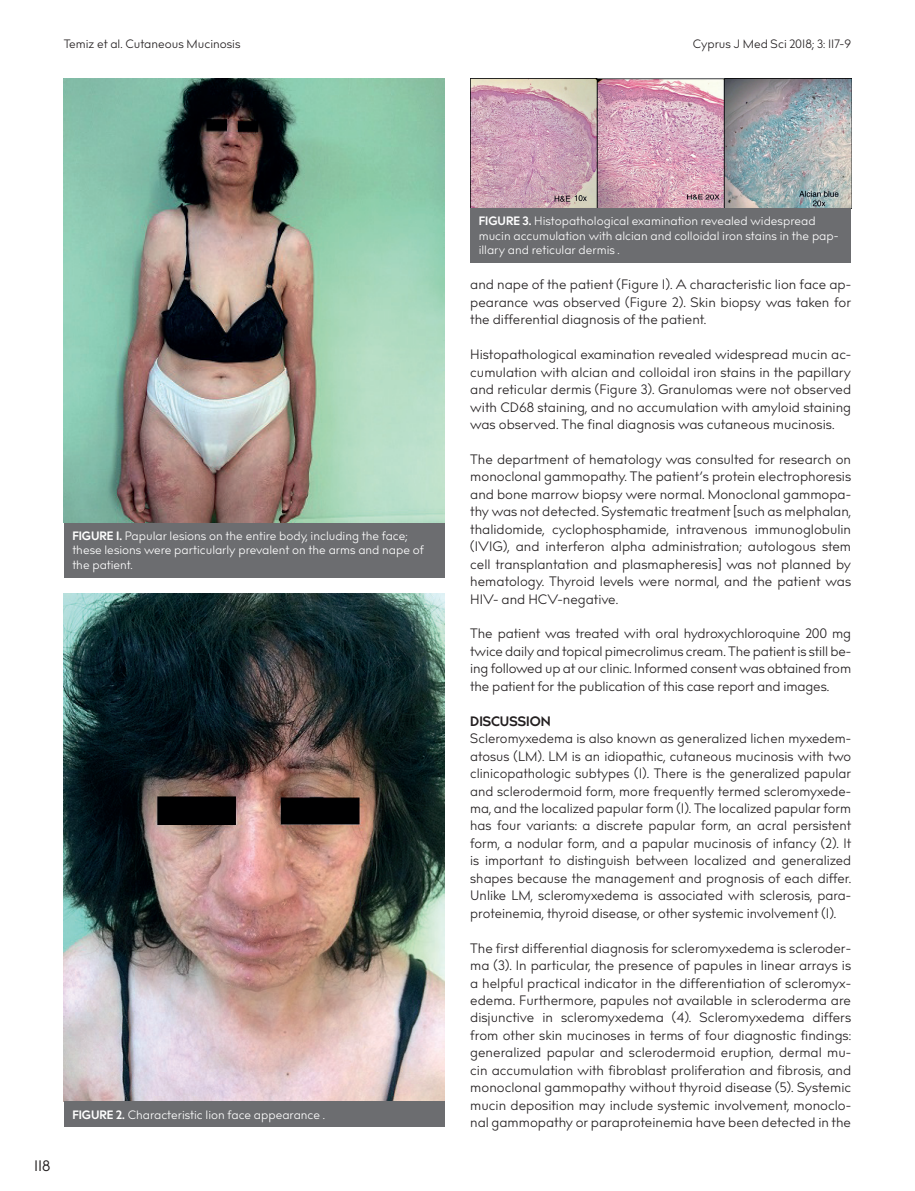
<style>
.page{position:relative;width:915px;height:1191px;background:#fff}
.page>*{position:absolute;margin:0;border:0;box-sizing:border-box;transform-origin:0 0}
.t1{font:15px "billcorporatenarrow";color:#231f20}
.t2{font:13.5px/17.4px "billcorporatenarrow";color:#231f20;text-align:justify}
.t3{font:700 13.5px "billcorporatenarrow";color:#231f20}
.t4{font:12px/14.4px "billcorporatenarrow";color:#fff}
.t5{font:12px "billcorporatenarrow";color:#231f20}
.s1{font-weight:700}
</style>
<div class="page">
<img style="left:64px;top:593px;width:380px;height:508px">
<div style="left:64px;top:1101px;width:380px;height:26px;background:#6c6d70"></div>
<img style="left:64px;top:79px;width:380px;height:444px">
<div style="left:64px;top:523px;width:380px;height:54px;background:#6c6d70"></div>
<img style="left:470px;top:79px;width:380px;height:129px">
<div style="left:470px;top:208px;width:380px;height:54px;background:#6c6d70"></div>
<p class="t5" style="left:64px;top:36px;width:178px">Temiz et al. Cutaneous Mucinosis</p>
<p class="t5" style="left:692px;top:36px;width:160px">Cyprus J Med Sci 2018; 3: 117-9</p>
<p class="t4" style="left:72px;top:529px;width:353px"><span class="s1">FIGURE 1.</span> Papular lesions on the entire body, including the face; these lesions were particularly prevalent on the arms and nape of the patient.</p>
<p class="t1" style="left:34px;top:1154px;width:18px">118</p>
<p class="t4" style="left:72px;top:1107px;width:254px"><span class="s1">FIGURE 2.</span> Characteristic lion face appearance .</p>
<p class="t4" style="left:478px;top:214px;width:361px"><span class="s1">FIGURE 3.</span> Histopathological examination revealed widespread mucin accumulation with alcian and colloidal iron stains in the pap&shy;illary and reticular dermis .</p>
<p class="t2" style="left:470px;top:276px;width:382px">and nape of the patient (Figure 1). A characteristic lion face ap&shy;pearance was observed (Figure 2). Skin biopsy was taken for the differential diagnosis of the patient.</p>
<p class="t2" style="left:470px;top:346px;width:382px">Histopathological examination revealed widespread mucin ac&shy;cumulation with alcian and colloidal iron stains in the papillary and reticular dermis (Figure 3). Granulomas were not observed with CD68 staining, and no accumulation with amyloid staining was observed. The final diagnosis was cutaneous mucinosis.</p>
<p class="t2" style="left:470px;top:451px;width:382px">The department of hematology was consulted for research on monoclonal gammopathy. The patient’s protein electrophoresis and bone marrow biopsy were normal. Monoclonal gammopa&shy;thy was not detected. Systematic treatment [such as melphalan, thalidomide, cyclophosphamide, intravenous immunoglobulin (IVIG), and interferon alpha administration; autologous stem cell transplantation and plasmapheresis] was not planned by hematology. Thyroid levels were normal, and the patient was HIV- and HCV-negative.</p>
<p class="t2" style="left:470px;top:625px;width:382px">The patient was treated with oral hydroxychloroquine 200 mg twice daily and topical pimecrolimus cream. The patient is still be&shy;ing followed up at our clinic. Informed consent was obtained from the patient for the publication of this case report and images.</p>
<p class="t3" style="left:470px;top:711px;width:82px">DISCUSSION</p>
<p class="t2" style="left:470px;top:730px;width:382px">Scleromyxedema is also known as generalized lichen myxedem&shy;atosus (LM). LM is an idiopathic, cutaneous mucinosis with two clinicopathologic subtypes (1). There is the generalized papular and sclerodermoid form, more frequently termed scleromyxede&shy;ma, and the localized papular form (1). The localized papular form has four variants: a discrete papular form, an acral persistent form, a nodular form, and a papular mucinosis of infancy (2). It is important to distinguish between localized and generalized shapes because the management and prognosis of each differ.<br>Unlike LM, scleromyxedema is associated with sclerosis, para&shy;proteinemia, thyroid disease, or other systemic involvement (1).</p>
<p class="t2" style="left:470px;top:939px;width:382px">The first differential diagnosis for scleromyxedema is scleroder&shy;ma (3). In particular, the presence of papules in linear arrays is a helpful practical indicator in the differentiation of scleromyx&shy;edema. Furthermore, papules not available in scleroderma are disjunctive in scleromyxedema (4). Scleromyxedema differs from other skin mucinoses in terms of four diagnostic findings: generalized papular and sclerodermoid eruption, dermal mu&shy;cin accumulation with fibroblast proliferation and fibrosis, and monoclonal gammopathy without thyroid disease (5). Systemic mucin deposition may include systemic involvement, monoclo&shy;nal gammopathy or paraproteinemia have been detected in the</p>
</div>
